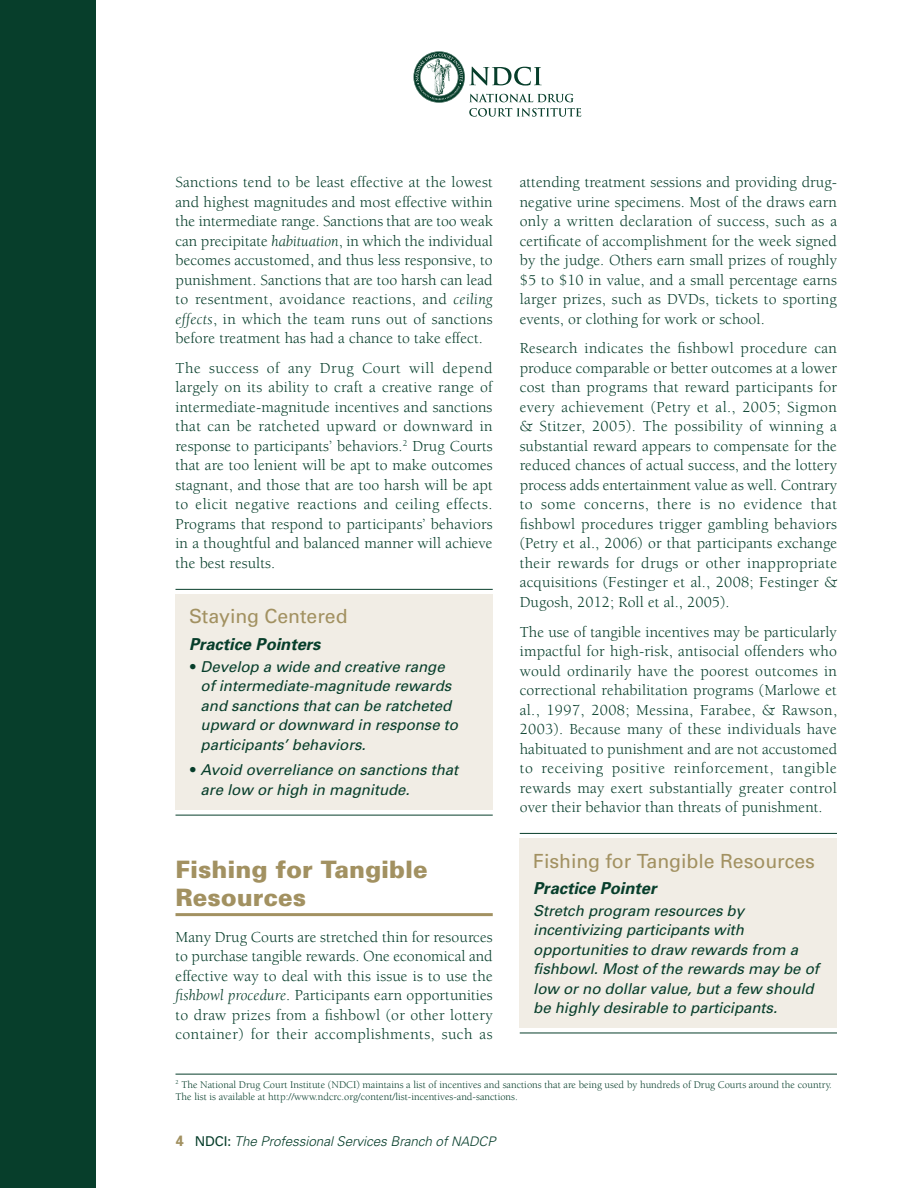
<style>
.page{position:relative;width:918px;height:1188px;background:#fff}
.page>*{position:absolute;margin:0;border:0;box-sizing:border-box;transform-origin:0 0}
.Head{font:900 24px/28.8px "Univers";color:#a29161}
.Call_Out{font:19.5px "Univers";color:#a29161}
.Call_Out-2{font:italic 700 16.5px "Univers";color:#073e2b}
.Body_Copy{font:15.75px/19.5px "Berkeley";letter-spacing:.005em;color:#073e2b;text-align:justify}
.Call_Out-3{font:italic 15px/19.5px "Univers";color:#073e2b}
.opening_para{font:italic 300 13.5px "Univers";letter-spacing:-.005em;color:#073e2b}
.footnote_rule{font:10.5px/12.6px "Berkeley";color:#073e2b}
.s1{font-style:italic}
.s2{font-weight:900;font-style:normal}
.s3{font-weight:700;font-style:normal;font-size:15px;color:#a29161}
.s4{font-weight:400;font-style:normal}
.s5{font-size:13.2px}
</style>
<div class="page">
<svg style="left:413px;top:51px;width:168px;height:66px"></svg>
<div style="left:0;top:0;width:96px;height:1188px;background:#073e2b"></div>
<hr style="left:176px;top:913px;width:317px;height:3px;background:#a29161">
<hr style="left:176px;top:1074px;width:661px;height:1px;background:#073e2b">
<div style="left:176px;top:594px;width:317px;height:216px;background:#f1ede5"></div>
<hr style="left:176px;top:589px;width:317px;height:1px;background:#073e2b">
<hr style="left:176px;top:815px;width:317px;height:1px;background:#073e2b">
<div style="left:520px;top:838px;width:317px;height:190px;background:#f1ede5"></div>
<hr style="left:520px;top:833px;width:317px;height:1px;background:#073e2b">
<hr style="left:520px;top:1033px;width:317px;height:1px;background:#073e2b">
<p class="Body_Copy" style="left:176px;top:173px;width:319px">Sanctions tend to be least effective at the lowest and highest magnitudes and most effective within the intermediate range. Sanctions that are too weak can precipitate <span class="s1">habituation</span>, in which the individual becomes accustomed, and thus less responsive, to punishment. Sanctions that are too harsh can lead to resentment, avoidance reactions, and <span class="s1">ceiling effects</span>, in which the team runs out of sanctions before treatment has had a chance to take effect.</p>
<p class="Body_Copy" style="left:176px;top:359px;width:319px">The success of any Drug Court will depend largely on its ability to craft a creative range of intermediate-magnitude incentives and sanctions that can be ratcheted upward or downward in response to participants’ behaviors.<sup>2</sup> Drug Courts that are too lenient will be apt to make outcomes stagnant, and those that are too harsh will be apt to elicit negative reactions and ceiling effects.<br>Programs that respond to participants’ behaviors in a thoughtful and balanced manner will achieve the best results.</p>
<p class="Call_Out" style="left:189px;top:604px;width:160px">Staying Centered</p>
<p class="Call_Out-2" style="left:189px;top:633px;width:133px">Practice Pointers</p>
<p class="Call_Out-3" style="left:201px;top:657px;width:259px;text-indent:-12px"><span class="s2">•</span> Develop a wide and creative range of intermediate-magnitude rewards and sanctions that can be ratcheted upward or downward in response to participants’ behaviors.</p>
<p class="Call_Out-3" style="left:201px;top:760px;width:259px;text-indent:-12px"><span class="s2">•</span> Avoid overreliance on sanctions that are low or high in magnitude.</p>
<p class="Head" style="left:176px;top:854px;width:254px">Fishing for Tangible<br>Resources</p>
<p class="Body_Copy" style="left:176px;top:927px;width:319px">Many Drug Courts are stretched thin for resources to purchase tangible rewards. One economical and effective way to deal with this issue is to use the <span class="s1">fishbowl procedure</span>. Participants earn opportunities to draw prizes from a fishbowl (or other lottery container) for their accomplishments, such as</p>
<p class="Body_Copy" style="left:520px;top:173px;width:319px">attending treatment sessions and providing drug&shy;negative urine specimens. Most of the draws earn only a written declaration of success, such as a certificate of accomplishment for the week signed by the judge. Others earn small prizes of roughly $5 to $10 in value, and a small percentage earns larger prizes, such as DVDs, tickets to sporting events, or clothing for work or school.</p>
<p class="Body_Copy" style="left:520px;top:339px;width:319px">Research indicates the fishbowl procedure can produce comparable or better outcomes at a lower cost than programs that reward participants for every achievement (Petry et al., 2005; Sigmon &amp; Stitzer, 2005). The possibility of winning a substantial reward appears to compensate for the reduced chances of actual success, and the lottery process adds entertainment value as well. Contrary to some concerns, there is no evidence that fishbowl procedures trigger gambling behaviors (Petry et al., 2006) or that participants exchange their rewards for drugs or other inappropriate acquisitions (Festinger et al., 2008; Festinger &amp; Dugosh, 2012; Roll et al., 2005).</p>
<p class="Body_Copy" style="left:520px;top:622px;width:319px">The use of tangible incentives may be particularly impactful for high-risk, antisocial offenders who would ordinarily have the poorest outcomes in correctional rehabilitation programs (Marlowe et al., 1997, 2008; Messina, Farabee, &amp; Rawson, 2003). Because many of these individuals have habituated to punishment and are not accustomed to receiving positive reinforcement, tangible rewards may exert substantially greater control over their behavior than threats of punishment.</p>
<p class="Call_Out" style="left:533px;top:848px;width:283px">Fishing for Tangible Resources</p>
<p class="Call_Out-2" style="left:533px;top:877px;width:125px">Practice Pointer</p>
<p class="Call_Out-3" style="left:533px;top:901px;width:287px">Stretch program resources by incentivizing participants with opportunities to draw rewards from a fishbowl. Most of the rewards may be of low or no dollar value, but a few should be highly desirable to participants.</p>
<p class="footnote_rule" style="left:176px;top:1078px;width:658px"><sup>2</sup> The National Drug Court Institute (NDCI) maintains a list of incentives and sanctions that are being used by hundreds of Drug Courts around the country.<br>The list is available at http://www.ndcrc.org/content/list-incentives-and-sanctions.</p>
<p class="opening_para" style="left:176px;top:1133px;width:321px"><span class="s3">4</span> <span class="s4">NDCI:</span> The Professional Services Branch of <span class="s5">NADCP</span></p>
</div>
